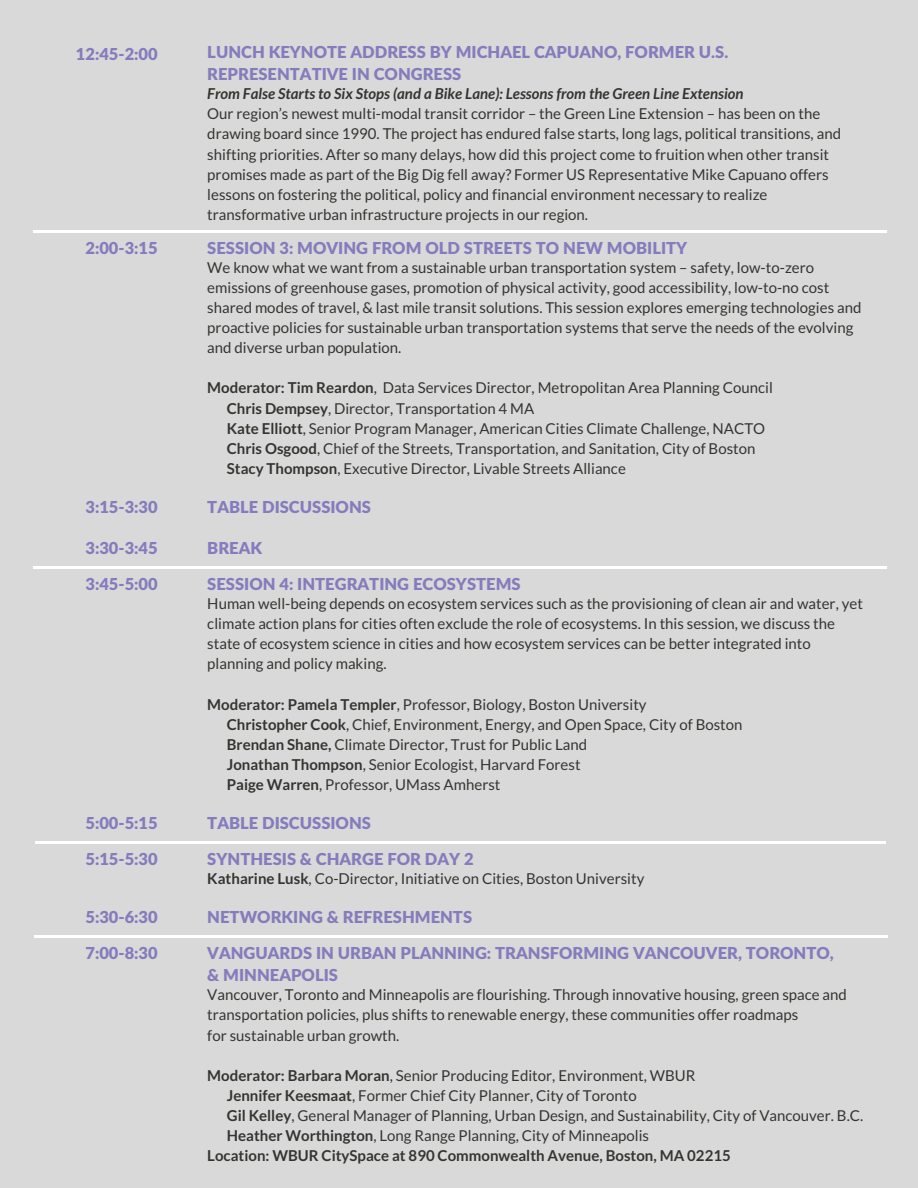
<style>
.page{position:relative;width:918px;height:1188px;background:#d9d9d9}
.page>*{position:absolute;margin:0;border:0;box-sizing:border-box;transform-origin:0 0}
.t1{font:900 16.5px/22.2px "Lato Latin";color:#857cbd}
.t2{font:15px/20.1px "Lato";color:#343431}
.t3{font:italic 700 15px "Lato";color:#343431}
.t4{font:700 15px "Lato";color:#343431}
.s1{font-weight:700}
</style>
<div class="page">
<hr style="left:33px;top:230px;width:854px;height:2px;background:#fff">
<hr style="left:33px;top:566px;width:854px;height:3px;background:#fff">
<hr style="left:35px;top:935px;width:853px;height:3px;background:#fff">
<hr style="left:35px;top:841px;width:850px;height:3px;background:#fff">
<p class="t1" style="left:76px;top:42px;width:83px">12:45-2:00</p>
<p class="t1" style="left:207px;top:40px;width:523px">LUNCH KEYNOTE ADDRESS BY MICHAEL CAPUANO, FORMER U.S.<br>REPRESENTATIVE IN CONGRESS</p>
<p class="t3" style="left:207px;top:84px;width:538px">From False Starts to Six Stops (and a Bike Lane): Lessons from the Green Line Extension</p>
<p class="t2" style="left:207px;top:104px;width:635px">Our region’s newest multi-modal transit corridor – the Green Line Extension – has been on the drawing board since 1990. The project has endured false starts, long lags, political transitions, and shifting priorities. After so many delays, how did this project come to fruition when other transit promises made as part of the Big Dig fell away? Former US Representative Mike Capuano offers lessons on fostering the political, policy and financial environment necessary to realize transformative urban infrastructure projects in our region.</p>
<p class="t1" style="left:85px;top:236px;width:74px">2:00-3:15</p>
<p class="t1" style="left:207px;top:236px;width:481px">SESSION 3: MOVING FROM OLD STREETS TO NEW MOBILITY</p>
<p class="t2" style="left:207px;top:257px;width:656px">We know what we want from a sustainable urban transportation system – safety, low-to-zero emissions of greenhouse gases, promotion of physical activity, good accessibility, low-to-no cost shared modes of travel, &amp; last mile transit solutions. This session explores emerging technologies and proactive policies for sustainable urban transportation systems that serve the needs of the evolving and diverse urban population.</p>
<p class="t2" style="left:227px;top:378px;width:548px;text-indent:-19px"><span class="s1">Moderator: Tim Reardon</span>, Data Services Director, Metropolitan Area Planning Council <span class="s1">Chris Dempsey</span>, Director, Transportation 4 MA<br><span class="s1">Kate Elliott</span>, Senior Program Manager, American Cities Climate Challenge, NACTO <span class="s1">Chris Osgood</span>, Chief of the Streets, Transportation, and Sanitation, City of Boston <span class="s1">Stacy Thompson</span>, Executive Director, Livable Streets Alliance</p>
<p class="t1" style="left:85px;top:496px;width:74px">3:15-3:30</p>
<p class="t1" style="left:207px;top:496px;width:165px">TABLE DISCUSSIONS</p>
<p class="t1" style="left:85px;top:537px;width:74px">3:30-3:45</p>
<p class="t1" style="left:207px;top:537px;width:56px">BREAK</p>
<p class="t1" style="left:85px;top:573px;width:74px">3:45-5:00</p>
<p class="t1" style="left:207px;top:573px;width:315px">SESSION 4: INTEGRATING ECOSYSTEMS</p>
<p class="t2" style="left:207px;top:593px;width:657px">Human well-being depends on ecosystem services such as the provisioning of clean air and water, yet climate action plans for cities often exclude the role of ecosystems. In this session, we discuss the state of ecosystem science in cities and how ecosystem services can be better integrated into planning and policy making.</p>
<p class="t2" style="left:227px;top:694px;width:517px;text-indent:-19px"><span class="s1">Moderator: Pamela Templer</span>, Professor, Biology, Boston University<br><span class="s1">Christopher Cook</span>, Chief, Environment, Energy, and Open Space, City of Boston <span class="s1">Brendan Shane,</span> Climate Director, Trust for Public Land<br><span class="s1">Jonathan Thompson</span>, Senior Ecologist, Harvard Forest<br><span class="s1">Paige Warren</span>, Professor, UMass Amherst</p>
<p class="t1" style="left:85px;top:812px;width:74px">5:00-5:15</p>
<p class="t1" style="left:207px;top:812px;width:165px">TABLE DISCUSSIONS</p>
<p class="t1" style="left:85px;top:848px;width:74px">5:15-5:30</p>
<p class="t1" style="left:207px;top:848px;width:268px">SYNTHESIS &amp; CHARGE FOR DAY 2</p>
<p class="t2" style="left:207px;top:868px;width:439px"><span class="s1">Katharine Lusk</span>, Co-Director, Initiative on Cities, Boston University</p>
<p class="t1" style="left:85px;top:906px;width:74px">5:30-6:30</p>
<p class="t1" style="left:207px;top:906px;width:266px">NETWORKING &amp; REFRESHMENTS</p>
<p class="t1" style="left:85px;top:942px;width:74px">7:00-8:30</p>
<p class="t1" style="left:207px;top:942px;width:628px">VANGUARDS IN URBAN PLANNING: TRANSFORMING VANCOUVER, TORONTO, &amp; MINNEAPOLIS</p>
<p class="t2" style="left:207px;top:984px;width:641px">Vancouver, Toronto and Minneapolis are flourishing. Through innovative housing, green space and transportation policies, plus shifts to renewable energy, these communities offer roadmaps<br>for sustainable urban growth.</p>
<p class="t2" style="left:207px;top:1065px;width:490px"><span class="s1">Moderator: Barbara Moran</span>, Senior Producing Editor, Environment, WBUR</p>
<p class="t2" style="left:227px;top:1085px;width:411px"><span class="s1">Jennifer Keesmaat</span>, Former Chief City Planner, City of Toronto</p>
<p class="t2" style="left:227px;top:1105px;width:638px"><span class="s1">Gil Kelley</span>, General Manager of Planning, Urban Design, and Sustainability, City of Vancouver. B.C.</p>
<p class="t2" style="left:227px;top:1125px;width:424px"><span class="s1">Heather Worthington</span>, Long Range Planning, City of Minneapolis</p>
<p class="t4" style="left:207px;top:1146px;width:525px">Location: WBUR CitySpace at 890 Commonwealth Avenue, Boston, MA 02215</p>
</div>
